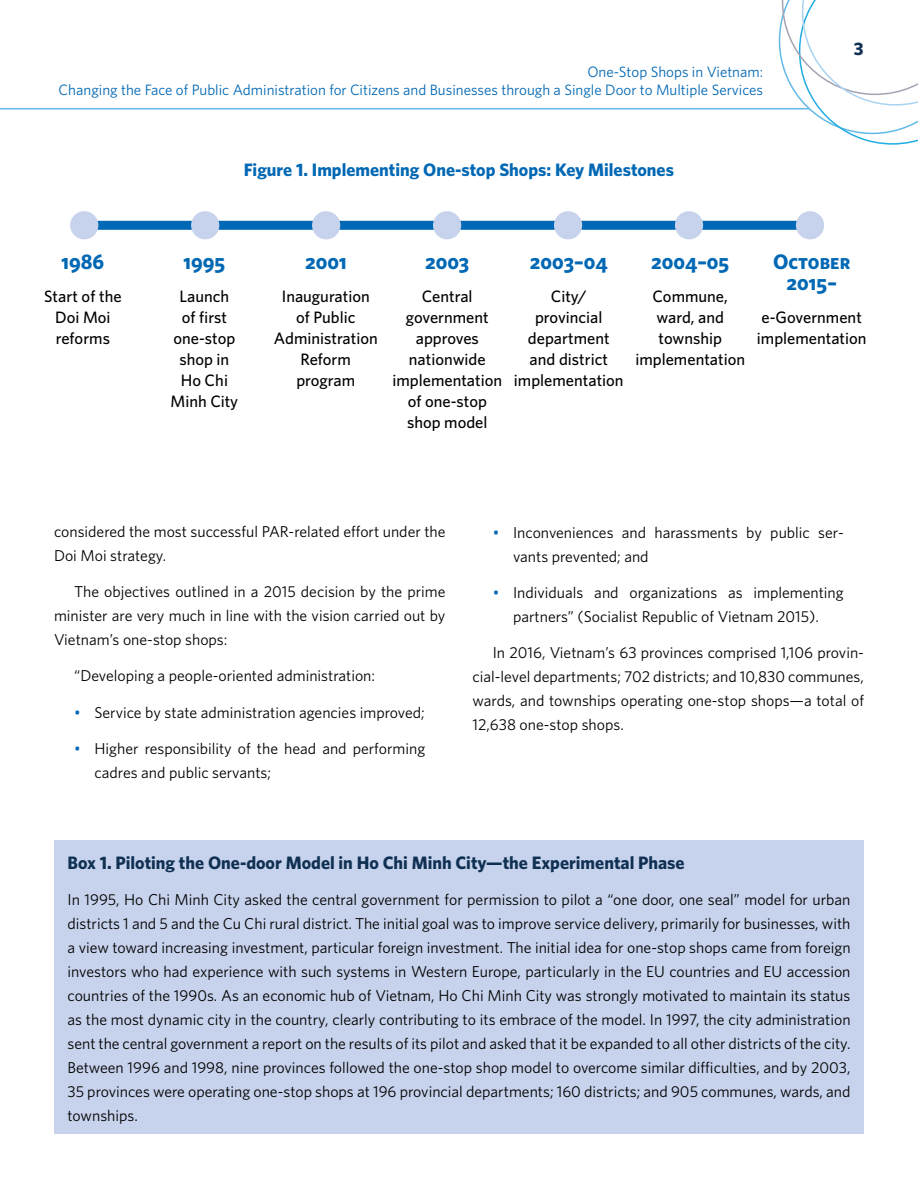
<style>
.page{position:relative;width:918px;height:1188px;background:#fff}
.page>*{position:absolute;margin:0;border:0;box-sizing:border-box;transform-origin:0 0}
.t1{font:21px/21px "Whitney HTF Bold SC";color:#0068b4;text-align:center}
.t2{font:700 18px "Whitney HTF";color:#103053}
.t3{font:700 18px "Whitney HTF";color:#0068b4}
.t4{font:500 16.5px/21px "Whitney HTF";color:#000;text-align:center}
.t5{font:15.75px/24px "Whitney HTF";color:#000}
.t6{font:15px/18px "Whitney HTF";color:#0068b4;text-align:right}
.s1{color:#0068b4}
</style>
<div class="page">
<hr style="left:0;top:108px;width:810px;height:2px;background:#62b9e8">
<svg style="left:779px;top:0;width:139px;height:145px"></svg>
<div style="left:54px;top:841px;width:810px;height:293px;background:#c7d3ec"></div>
<div style="left:84px;top:221px;width:726px;height:9px;background:#0068b4"></div>
<div style="left:70px;top:211px;width:28px;height:28px;background:#c7d3ec;border-radius:50%"></div>
<div style="left:191px;top:211px;width:28px;height:28px;background:#c7d3ec;border-radius:50%"></div>
<div style="left:312px;top:211px;width:28px;height:28px;background:#c7d3ec;border-radius:50%"></div>
<div style="left:433px;top:211px;width:28px;height:28px;background:#c7d3ec;border-radius:50%"></div>
<div style="left:554px;top:211px;width:28px;height:28px;background:#c7d3ec;border-radius:50%"></div>
<div style="left:675px;top:211px;width:28px;height:28px;background:#c7d3ec;border-radius:50%"></div>
<div style="left:796px;top:211px;width:28px;height:28px;background:#c7d3ec;border-radius:50%"></div>
<p class="t6" style="left:59px;top:62px;width:706px">One-Stop Shops in Vietnam:<br>Changing the Face of Public Administration for Citizens and Businesses through a Single Door to Multiple Services</p>
<p class="t3" style="left:244px;top:159px;width:432px">Figure 1. Implementing One-stop Shops: Key Milestones</p>
<p class="t2" style="left:854px;top:38px;width:11px">3</p>
<h1 class="t1" style="left:61px;top:250px;width:44px">1986</h1>
<p class="t4" style="left:44px;top:285px;width:79px">Start of the<br>Doi Moi reforms</p>
<h1 class="t1" style="left:183px;top:250px;width:43px">1995</h1>
<p class="t4" style="left:170px;top:285px;width:69px">Launch<br>of first one-stop shop in<br>Ho Chi<br>Minh City</p>
<h1 class="t1" style="left:305px;top:250px;width:43px">2001</h1>
<p class="t4" style="left:274px;top:285px;width:105px">Inauguration of Public<br>Administration<br>Reform program</p>
<h1 class="t1" style="left:425px;top:250px;width:46px">2003</h1>
<p class="t4" style="left:392px;top:285px;width:111px">Central government approves nationwide implementation of one-stop shop model</p>
<h1 class="t1" style="left:530px;top:250px;width:79px">2003–04</h1>
<p class="t4" style="left:514px;top:285px;width:111px">City/<br>provincial department and district implementation</p>
<h1 class="t1" style="left:651px;top:250px;width:80px">2004–05</h1>
<p class="t4" style="left:635px;top:285px;width:111px">Commune, ward, and township implementation</p>
<h1 class="t1" style="left:773px;top:250px;width:79px">October<br>2015–</h1>
<p class="t4" style="left:757px;top:306px;width:111px;text-align:left">e-Government implementation</p>
<p class="t5" style="left:54px;top:520px;width:393px">considered the most successful PAR-related effort under the<br>Doi Moi strategy.</p>
<p class="t5" style="left:54px;top:580px;width:393px;text-align:justify;text-indent:20px">The objectives outlined in a 2015 decision by the prime minister are very much in line with the vision carried out by Vietnam’s one-stop shops:</p>
<p class="t5" style="left:74px;top:664px;width:302px">“Developing a people-oriented administration:</p>
<p class="t5" style="left:74px;top:700px;width:352px"><span class="s1">•</span> Service by state administration agencies improved;</p>
<p class="t5" style="left:95px;top:736px;width:332px;text-indent:-20px"><span class="s1">•</span> Higher responsibility of the head and performing cadres and public servants;</p>
<p class="t5" style="left:513px;top:520px;width:332px;text-indent:-20px"><span class="s1">•</span> Inconveniences and harassments by public ser&shy;vants prevented; and</p>
<p class="t5" style="left:493px;top:580px;width:353px;text-align:center"><span class="s1">•</span> Individuals and organizations as implementing partners” (Socialist Republic of Vietnam 2015).</p>
<p class="t5" style="left:473px;top:640px;width:393px;text-align:justify;text-indent:20px">In 2016, Vietnam’s 63 provinces comprised 1,106 provin&shy;cial-level departments; 702 districts; and 10,830 communes, wards, and townships operating one-stop shops—a total of 12,638 one-stop shops.</p>
<p class="t2" style="left:68px;top:851px;width:619px">Box 1. Piloting the One-door Model in Ho Chi Minh City—the Experimental Phase</p>
<p class="t5" style="left:68px;top:887px;width:785px;text-align:justify">In 1995, Ho Chi Minh City asked the central government for permission to pilot a “one door, one seal” model for urban districts 1 and 5 and the Cu Chi rural district. The initial goal was to improve service delivery, primarily for businesses, with a view toward increasing investment, particular foreign investment. The initial idea for one-stop shops came from foreign investors who had experience with such systems in Western Europe, particularly in the EU countries and EU accession countries of the 1990s. As an economic hub of Vietnam, Ho Chi Minh City was strongly motivated to maintain its status as the most dynamic city in the country, clearly contributing to its embrace of the model. In 1997, the city administration sent the central government a report on the results of its pilot and asked that it be expanded to all other districts of the city.<br>Between 1996 and 1998, nine provinces followed the one-stop shop model to overcome similar difficulties, and by 2003, 35 provinces were operating one-stop shops at 196 provincial departments; 160 districts; and 905 communes, wards, and townships.</p>
</div>
